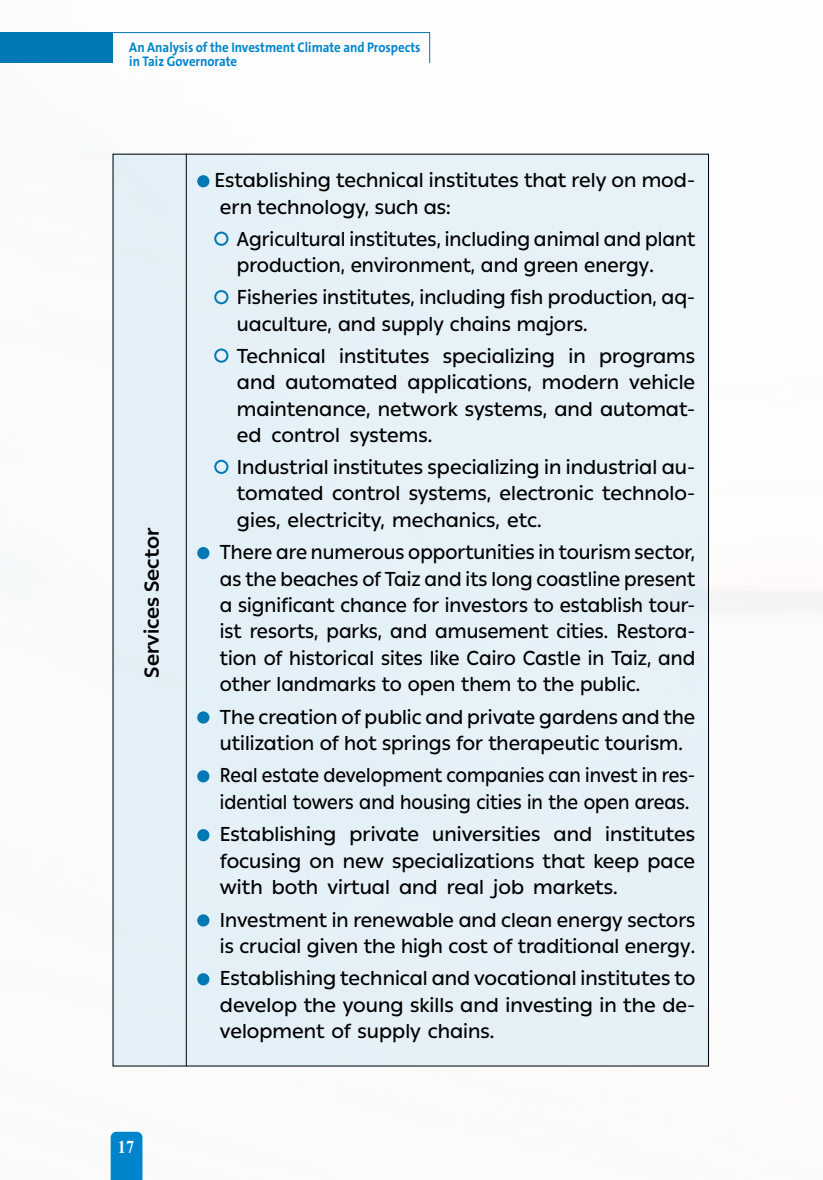
<style>
.page{position:relative;width:823px;height:1180px;background:#fff}
.page>*{position:absolute;margin:0;border:0;box-sizing:border-box;transform-origin:0 0}
.t1{font:500 20px/26.4px "Ping AR+LT";color:#000;text-align:justify}
.t2{font:500 20px/26.4px "Ping AR+LT";color:#000;text-align:justify;scale:.94 1}
.t3{font:500 20px/26.4px "Ping AR+LT";color:#000;scale:.96 1}
.t4{font:500 20px/26.4px "Ping AR+LT";color:#000;scale:.9 1}
.t5{font:500 20px/26.4px "Ping AR+LT";color:#000;scale:.95 1}
.t6{font:700 20px "Ping AR+LT";color:#000}
.t7{font:700 18px "Times New Roman";color:#fff;scale:.89 1}
.t8{font:700 14px/14px "Bahij The Sans Arabic";color:#0085cc;scale:.92 1}
</style>
<div class="page">
<svg style="left:111px;top:1131px;width:31px;height:48px"></svg>
<svg style="left:0;top:32px;width:430px;height:31px"></svg>
<div style="left:112px;top:154px;width:595px;height:912px;background:#e5f0f8"></div>
<hr style="left:186px;top:154px;width:1px;height:912px;background:#000">
<div style="left:197px;top:175px;width:12px;height:12px;background:#0078b5;border-radius:50%"></div>
<div style="left:214px;top:231px;width:14px;height:15px;border:2px solid #0078b5;border-radius:50%"></div>
<div style="left:214px;top:290px;width:14px;height:14px;border:2px solid #0078b5;border-radius:50%"></div>
<div style="left:214px;top:348px;width:14px;height:14px;border:2px solid #0078b5;border-radius:50%"></div>
<div style="left:214px;top:459px;width:14px;height:15px;border:2px solid #0078b5;border-radius:50%"></div>
<div style="left:197px;top:547px;width:12px;height:12px;background:#0078b5;border-radius:50%"></div>
<div style="left:197px;top:711px;width:12px;height:12px;background:#0078b5;border-radius:50%"></div>
<div style="left:197px;top:770px;width:12px;height:12px;background:#0078b5;border-radius:50%"></div>
<div style="left:197px;top:829px;width:12px;height:12px;background:#0078b5;border-radius:50%"></div>
<div style="left:197px;top:914px;width:12px;height:12px;background:#0078b5;border-radius:50%"></div>
<div style="left:197px;top:973px;width:12px;height:12px;background:#0078b5;border-radius:50%"></div>
<p class="t8" style="left:129px;top:40px;width:318px">An Analysis of the Investment Climate and Prospects in Taiz Governorate</p>
<p class="t6" style="left:140px;top:677px;width:151px;rotate:-90deg">Services Sector</p>
<p class="t7" style="left:118px;top:1133px;width:19px">17</p>
<p class="t1" style="left:214px;top:167px;width:482px">Establishing technical institutes that rely on mod&shy;ern technology, such as:</p>
<p class="t5" style="left:237px;top:226px;width:483px">Agricultural institutes, including animal and plant production, environment, and green energy.</p>
<p class="t3" style="left:237px;top:284px;width:478px">Fisheries institutes, including fish production, aq&shy;uaculture, and supply chains majors.</p>
<p class="t1" style="left:237px;top:342px;width:459px">Technical institutes specializing in programs and automated applications, modern vehicle maintenance, network systems, and automat&shy;ed control systems.</p>
<p class="t1" style="left:237px;top:454px;width:459px">Industrial institutes specializing in industrial au&shy;tomated control systems, electronic technolo&shy;gies, electricity, mechanics, etc.</p>
<p class="t2" style="left:220px;top:539px;width:507px">There are numerous opportunities in tourism sector, as the beaches of Taiz and its long coastline present a significant chance for investors to establish tour&shy;ist resorts, parks, and amusement cities. Restora&shy;tion of historical sites like Cairo Castle in Taiz, and other landmarks to open them to the public.</p>
<p class="t3" style="left:220px;top:703px;width:496px">The creation of public and private gardens and the utilization of hot springs for therapeutic tourism.</p>
<p class="t4" style="left:220px;top:762px;width:529px">Real estate development companies can invest in res&shy;idential towers and housing cities in the open areas.</p>
<p class="t1" style="left:220px;top:821px;width:476px">Establishing private universities and institutes focusing on new specializations that keep pace with both virtual and real job markets.</p>
<p class="t3" style="left:220px;top:906px;width:496px">Investment in renewable and clean energy sectors is crucial given the high cost of traditional energy.</p>
<p class="t1" style="left:220px;top:965px;width:476px">Establishing technical and vocational institutes to develop the young skills and investing in the de&shy;velopment of supply chains.</p>
</div>
